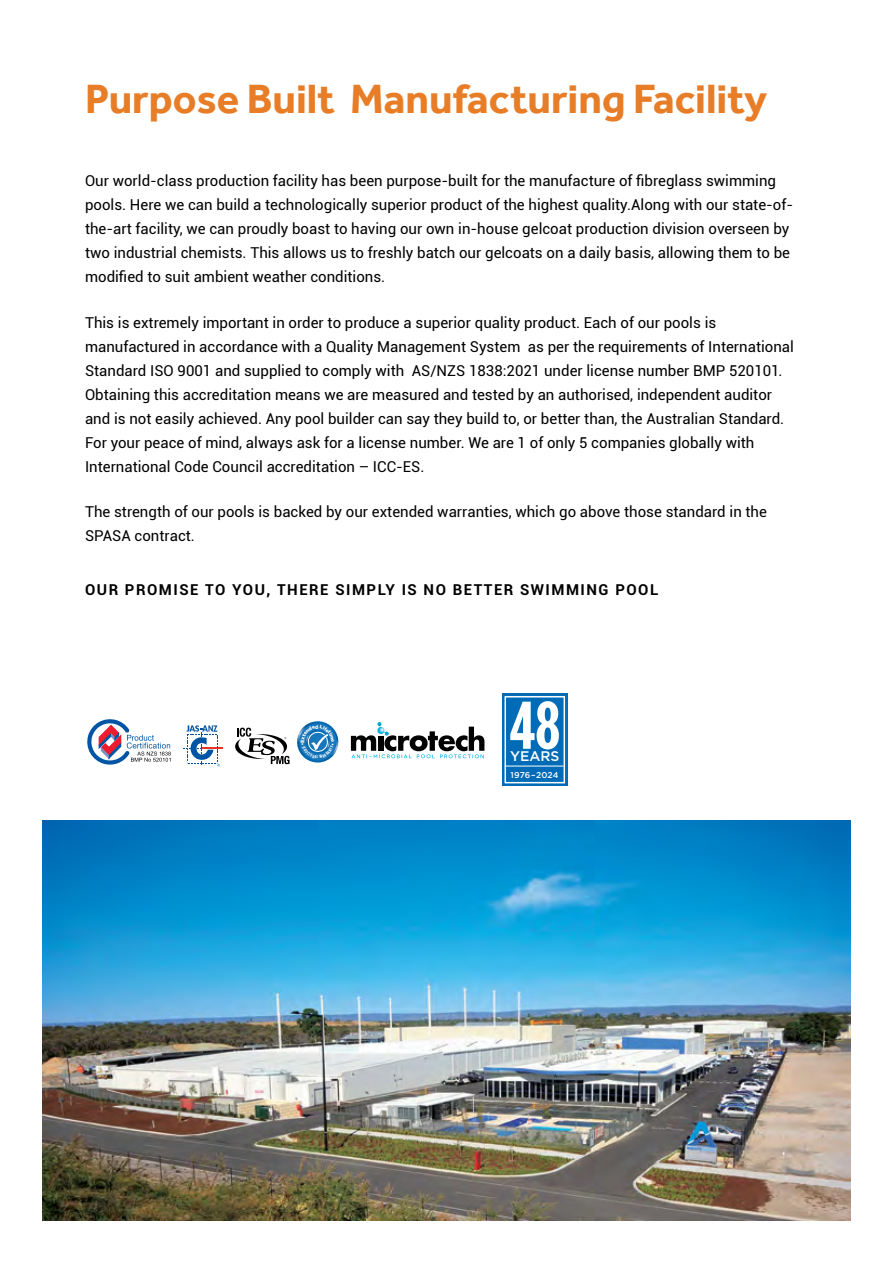
<style>
.page{position:relative;width:893px;height:1263px;background:#fff}
.page>*{position:absolute;margin:0;border:0;box-sizing:border-box;transform-origin:0 0}
.t1{font:700 42px "Effra";color:#e87d27}
.t2{font:15px/24px "Roboto";color:#000}
.t3{font:700 15px "Roboto";letter-spacing:.1em;color:#000}
.t4{font:500 13.95px "Gotham";color:#fff}
.t5{font:500 8.4px "Gotham";letter-spacing:.01em;color:#fff}
</style>
<div class="page">
<svg style="left:351px;top:722px;width:133px;height:36px"></svg>
<svg style="left:87px;top:719px;width:84px;height:46px"></svg>
<svg style="left:184px;top:725px;width:39px;height:41px"></svg>
<svg style="left:502px;top:693px;width:65px;height:93px"></svg>
<svg style="left:504px;top:696px;width:61px;height:87px"></svg>
<img style="left:43px;top:821px;width:807px;height:399px">
<svg style="left:235px;top:721px;width:104px;height:43px"></svg>
<h1 class="t1" style="left:85px;top:74px;width:684px">Purpose Built Manufacturing Facility</h1>
<p class="t2" style="left:85px;top:168px;width:710px">Our world-class production facility has been purpose-built for the manufacture of fibreglass swimming pools. Here we can build a technologically superior product of the highest quality.Along with our state-of&shy;the-art facility, we can proudly boast to having our own in-house gelcoat production division overseen by two industrial chemists. This allows us to freshly batch our gelcoats on a daily basis, allowing them to be modified to suit ambient weather conditions.</p>
<p class="t2" style="left:85px;top:310px;width:710px">This is extremely important in order to produce a superior quality product. Each of our pools is manufactured in accordance with a Quality Management System as per the requirements of International Standard ISO 9001 and supplied to comply with AS/NZS 1838:2021 under license number BMP 520101.<br>Obtaining this accreditation means we are measured and tested by an authorised, independent auditor and is not easily achieved. Any pool builder can say they build to, or better than, the Australian Standard.<br>For your peace of mind, always ask for a license number. We are 1 of only 5 companies globally with International Code Council accreditation – ICC-ES.</p>
<p class="t2" style="left:85px;top:499px;width:683px">The strength of our pools is backed by our extended warranties, which go above those standard in the<br>SPASA contract.</p>
<p class="t3" style="left:85px;top:579px;width:575px">OUR PROMISE TO YOU, THERE SIMPLY IS NO BETTER SWIMMING POOL</p>
<p class="t4" style="left:510px;top:748px;width:51px">YEARS</p>
<p class="t5" style="left:510px;top:770px;width:50px">1976–2024</p>
</div>
